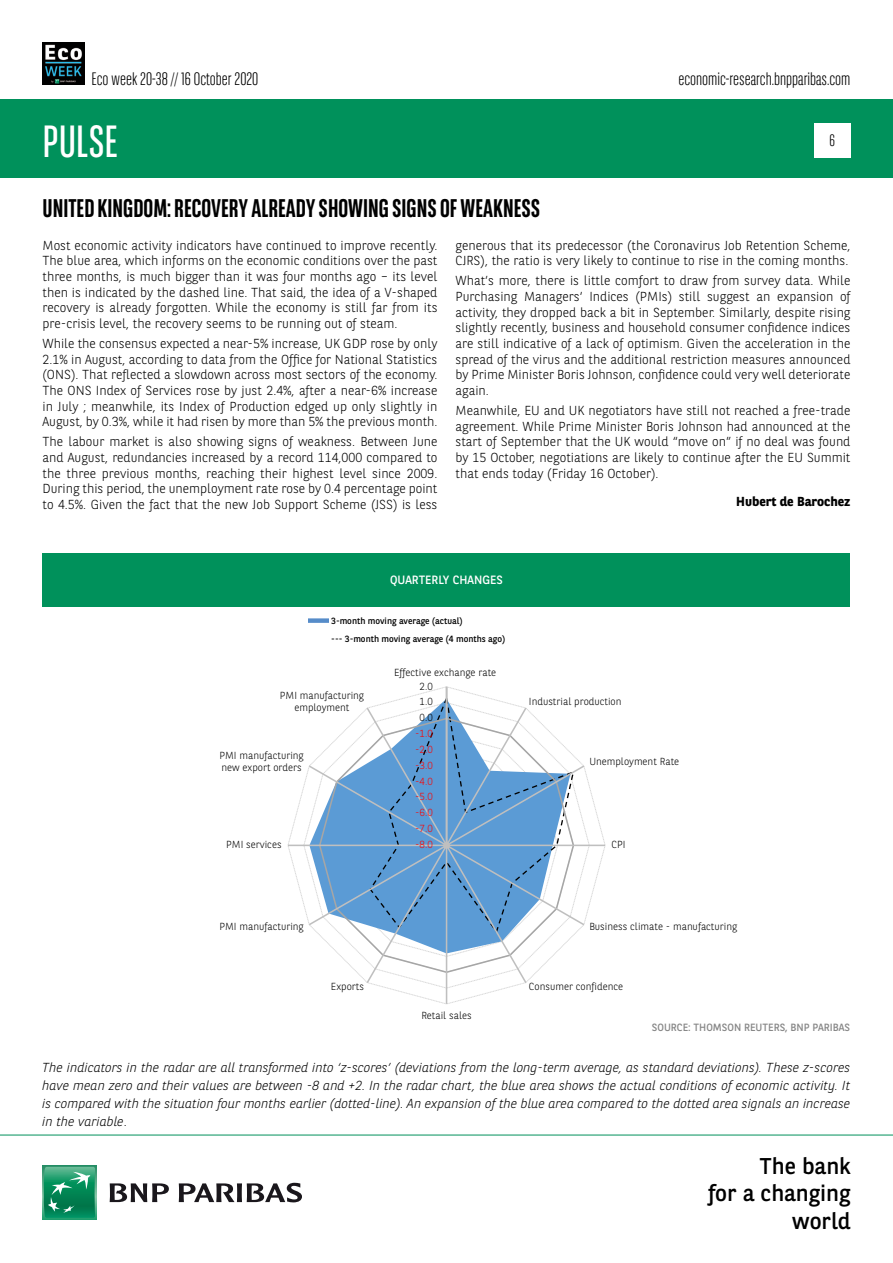
<style>
.page{position:relative;width:893px;height:1263px;background:#fff}
.page>*{position:absolute;margin:0;border:0;box-sizing:border-box;transform-origin:0 0}
.t1{font:45px "BNPP Sans Condensed";color:#fff}
.t2{font:700 25.5px "BNPP Sans Condensed";color:#000}
.t3{font:22.8px/27.3px "BNPP Sans";color:#000;text-align:right}
.t4{font:300 18px "BNPP Sans Condensed";color:#000}
.t5{font:300 16.5px "BNPP Sans Condensed";color:#000}
.t6{font:300 13.05px/15.6px "BNPP Sans";color:#000;text-align:justify}
.t7{font:italic 300 13.05px/18px "BNPP Sans";color:#000;text-align:justify}
.t8{font:700 13.05px "BNPP Sans";color:#000}
.t9{font:12px "BNPP Sans";color:#fff}
.t10{font:10.5px "BNPP Sans";color:#878787}
.t11{font:300 10.2px/12.3px "BNPP Sans";color:#000}
.t12{font:300 10.2px "BNPP Sans";color:#f00}
.t13{font:9px/18px "BNPP Sans";color:#000}
.s1{font-style:normal}
</style>
<div class="page">
<div style="left:1px;top:99px;width:892px;height:78px;background:#00915b"></div>
<svg style="left:43px;top:1166px;width:53px;height:53px"></svg>
<svg style="left:44px;top:1167px;width:51px;height:51px;background:#26996e"></svg>
<svg style="left:110px;top:1183px;width:59px;height:19px"></svg>
<svg style="left:179px;top:1183px;width:123px;height:19px"></svg>
<hr style="left:0;top:1135px;width:893px;height:1px;background:#00915b">
<div style="left:814px;top:123px;width:36px;height:34px;background:#fff"></div>
<img style="left:43px;top:43px;width:42px;height:42px">
<svg style="left:287px;top:686px;width:319px;height:318px"></svg>
<div style="left:43px;top:553px;width:807px;height:53px;background:#00915b"></div>
<div style="left:308px;top:618px;width:21px;height:5px;background:#568cc9"></div>
<h3 class="t4" style="left:91px;top:67px;width:168px">Eco week 20-38 // 16 October 2020</h3>
<h1 class="t1" style="left:43px;top:113px;width:77px">PULSE</h1>
<h3 class="t4" style="left:678px;top:67px;width:174px">economic-research.bnpparibas.com</h3>
<p class="t5" style="left:829px;top:130px;width:7px">6</p>
<h2 class="t2" style="left:43px;top:193px;width:499px">UNITED KINGDOM: RECOVERY ALREADY SHOWING SIGNS OF WEAKNESS</h2>
<p class="t6" style="left:43px;top:237px;width:396px">Most economic activity indicators have continued to improve recently.<br>The blue area, which informs on the economic conditions over the past three months, is much bigger than it was four months ago – its level then is indicated by the dashed line. That said, the idea of a V-shaped recovery is already forgotten. While the economy is still far from its pre-crisis level, the recovery seems to be running out of steam.</p>
<p class="t6" style="left:43px;top:335px;width:397px">While the consensus expected a near-5% increase, UK GDP rose by only 2.1% in August, according to data from the Office for National Statistics (ONS). That reflected a slowdown across most sectors of the economy.<br>The ONS Index of Services rose by just 2.4%, after a near-6% increase in July ; meanwhile, its Index of Production edged up only slightly in August, by 0.3%, while it had risen by more than 5% the previous month.</p>
<p class="t6" style="left:43px;top:433px;width:396px">The labour market is also showing signs of weakness. Between June and August, redundancies increased by a record 114,000 compared to the three previous months, reaching their highest level since 2009.<br>During this period, the unemployment rate rose by 0.4 percentage point to 4.5%. Given the fact that the new Job Support Scheme (JSS) is less</p>
<p class="t6" style="left:455px;top:237px;width:396px">generous that its predecessor (the Coronavirus Job Retention Scheme,<br>CJRS), the ratio is very likely to continue to rise in the coming months.</p>
<p class="t6" style="left:455px;top:272px;width:396px">What’s more, there is little comfort to draw from survey data. While Purchasing Managers’ Indices (PMIs) still suggest an expansion of activity, they dropped back a bit in September. Similarly, despite rising slightly recently, business and household consumer confidence indices are still indicative of a lack of optimism. Given the acceleration in the spread of the virus and the additional restriction measures announced by Prime Minister Boris Johnson, confidence could very well deteriorate again.</p>
<p class="t6" style="left:455px;top:402px;width:396px">Meanwhile, EU and UK negotiators have still not reached a free-trade agreement. While Prime Minister Boris Johnson had announced at the start of September that the UK would “move on” if no deal was found by 15 October, negotiations are likely to continue after the EU Summit that ends today (Friday 16 October).</p>
<p class="t8" style="left:736px;top:492px;width:116px">Hubert de Barochez</p>
<p class="t9" style="left:390px;top:572px;width:114px">QUARTERLY CHANGES</p>
<p class="t13" style="left:331px;top:611px;width:175px">3-month moving average (actual)<br>--- 3-month moving average (4 months ago)</p>
<p class="t11" style="left:394px;top:666px;width:104px">Effective exchange rate</p>
<p class="t11" style="left:280px;top:688px;width:86px;text-align:center">PMI manufacturing employment</p>
<p class="t11" style="left:420px;top:679px;width:15px">2.0</p>
<p class="t11" style="left:420px;top:695px;width:15px">1.0</p>
<p class="t11" style="left:420px;top:711px;width:15px">0.0</p>
<p class="t11" style="left:529px;top:694px;width:94px">Industrial production</p>
<p class="t12" style="left:415px;top:726px;width:19px">-1.0</p>
<p class="t11" style="left:219px;top:749px;width:86px">PMI manufacturing new export orders</p>
<p class="t12" style="left:415px;top:742px;width:19px">-2.0</p>
<p class="t12" style="left:415px;top:758px;width:19px">-3.0</p>
<p class="t11" style="left:589px;top:755px;width:91px">Unemployment Rate</p>
<p class="t12" style="left:415px;top:774px;width:19px">-4.0</p>
<p class="t12" style="left:415px;top:790px;width:19px">-5.0</p>
<p class="t12" style="left:415px;top:806px;width:19px">-6.0</p>
<p class="t12" style="left:415px;top:822px;width:19px">-7.0</p>
<p class="t11" style="left:226px;top:837px;width:57px">PMI services</p>
<p class="t12" style="left:415px;top:837px;width:19px">-8.0</p>
<p class="t11" style="left:611px;top:837px;width:16px">CPI</p>
<p class="t11" style="left:219px;top:920px;width:86px">PMI manufacturing</p>
<p class="t11" style="left:589px;top:920px;width:149px">Business climate - manufacturing</p>
<p class="t11" style="left:331px;top:980px;width:35px">Exports</p>
<p class="t11" style="left:529px;top:980px;width:96px">Consumer confidence</p>
<p class="t11" style="left:421px;top:1009px;width:52px">Retail sales</p>
<p class="t10" style="left:652px;top:1020px;width:200px">SOURCE: THOMSON REUTERS, BNP PARIBAS</p>
<p class="t7" style="left:42px;top:1057px;width:809px">The indicators in the radar are all transformed into ‘z-scores’ (deviations from the long-term average, as standard deviations). These z-scores have mean zero and their values are between -8 and +2. In the radar chart, the blue area shows the actual conditions of economic activity. It is compared with the situation four months earlier (dotted-line). An expansion of the blue area compared to the dotted area signals an increase in the variable<span class="s1">.</span></p>
<h3 class="t3" style="left:708px;top:1151px;width:144px">The bank<br>for a changing world</h3>
</div>
